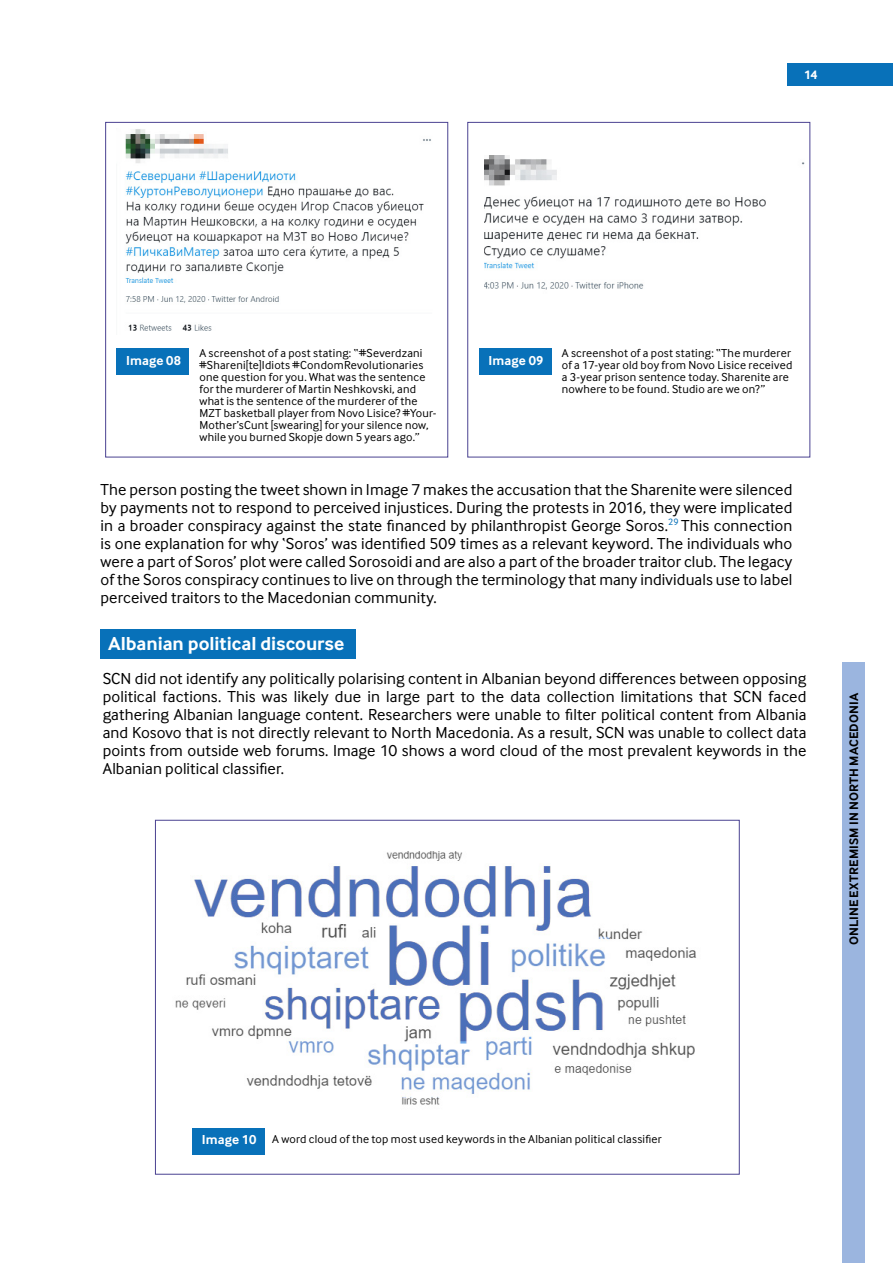
<style>
.page{position:relative;width:893px;height:1263px;background:#fff}
.page>*{position:absolute;margin:0;border:0;box-sizing:border-box;transform-origin:0 0}
.t1{font:700 19.5px "Inter Face";letter-spacing:-.005em;color:#fff}
.t2{font:16.5px/18px "Inter Face";letter-spacing:.005em;color:#000;text-align:justify}
.t3{font:700 13.5px "Inter Face";letter-spacing:.01em;color:#fff}
.t4{font:700 12.75px "Inter Face";letter-spacing:.01em;color:#000}
.t5{font:700 12.75px "Inter Face";color:#fff}
.t6{font:12px/12px "Inter Face";letter-spacing:.02em;color:#000}
.s1{font-weight:700;font-size:13.5px;color:#fff}
</style>
<div class="page">
<div style="left:787px;top:64px;width:106px;height:22px;background:#0871b9"></div>
<div style="left:842px;top:662px;width:23px;height:601px;background:#9bb5df"></div>
<img style="left:125px;top:129px;width:306px;height:202px">
<img style="left:484px;top:155px;width:320px;height:135px">
<div style="left:116px;top:348px;width:73px;height:26px;background:#0871b9"></div>
<div style="left:105px;top:122px;width:343px;height:335px;border:1px solid #4a4291"></div>
<div style="left:479px;top:348px;width:73px;height:26px;background:#0871b9"></div>
<div style="left:101px;top:629px;width:255px;height:30px;background:#0871b9"></div>
<img style="left:154px;top:819px;width:586px;height:305px">
<div style="left:192px;top:1128px;width:73px;height:26px;background:#0871b9"></div>
<p class="t5" style="left:804px;top:67px;width:15px">14</p>
<p class="t3" style="left:126px;top:352px;width:57px">Image 08</p>
<p class="t6" style="left:199px;top:347px;width:239px">A screenshot of a post stating: “#Severdzani #Shareni[te]Idiots #CondomRevolutionaries one question for you. What was the sentence for the murderer of Martin Neshkovski, and what is the sentence of the murderer of the MZT basketball player from Novo Lisice? #Your-Mother’sCunt [swearing] for your silence now, while you burned Skopje down 5 years ago.”</p>
<p class="t3" style="left:488px;top:352px;width:57px">Image 09</p>
<p class="t6" style="left:562px;top:347px;width:232px">A screenshot of a post stating: “The murderer of a 17-year old boy from Novo Lisice received a 3-year prison sentence today. Sharenite are nowhere to be found. Studio are we on?”</p>
<p class="t2" style="left:101px;top:480px;width:693px">The person posting the tweet shown in Image 7 makes the accusation that the Sharenite were silenced by payments not to respond to perceived injustices. During the protests in 2016, they were implicated in a broader conspiracy against the state financed by philanthropist George Soros.<sup>29</sup> This connection is one explanation for why ‘Soros’ was identified 509 times as a relevant keyword. The individuals who were a part of Soros’ plot were called Sorosoidi and are also a part of the broader traitor club. The legacy of the Soros conspiracy continues to live on through the terminology that many individuals use to label perceived traitors to the Macedonian community.</p>
<p class="t1" style="left:108px;top:632px;width:238px">Albanian political discourse</p>
<p class="t2" style="left:103px;top:669px;width:705px">SCN did not identify any politically polarising content in Albanian beyond differences between opposing political factions. This was likely due in large part to the data collection limitations that SCN faced gathering Albanian language content. Researchers were unable to filter political content from Albania and Kosovo that is not directly relevant to North Macedonia. As a result, SCN was unable to collect data points from outside web forums. Image 10 shows a word cloud of the most prevalent keywords in the Albanian political classifier.</p>
<p class="t4" style="left:846px;top:945px;width:254px;rotate:-90deg">ONLINE EXTREMISM IN NORTH MACEDONIA</p>
<p class="t6" style="left:202px;top:1133px;width:462px"><span class="s1">Image 10</span> A word cloud of the top most used keywords in the Albanian political classifier</p>
</div>
